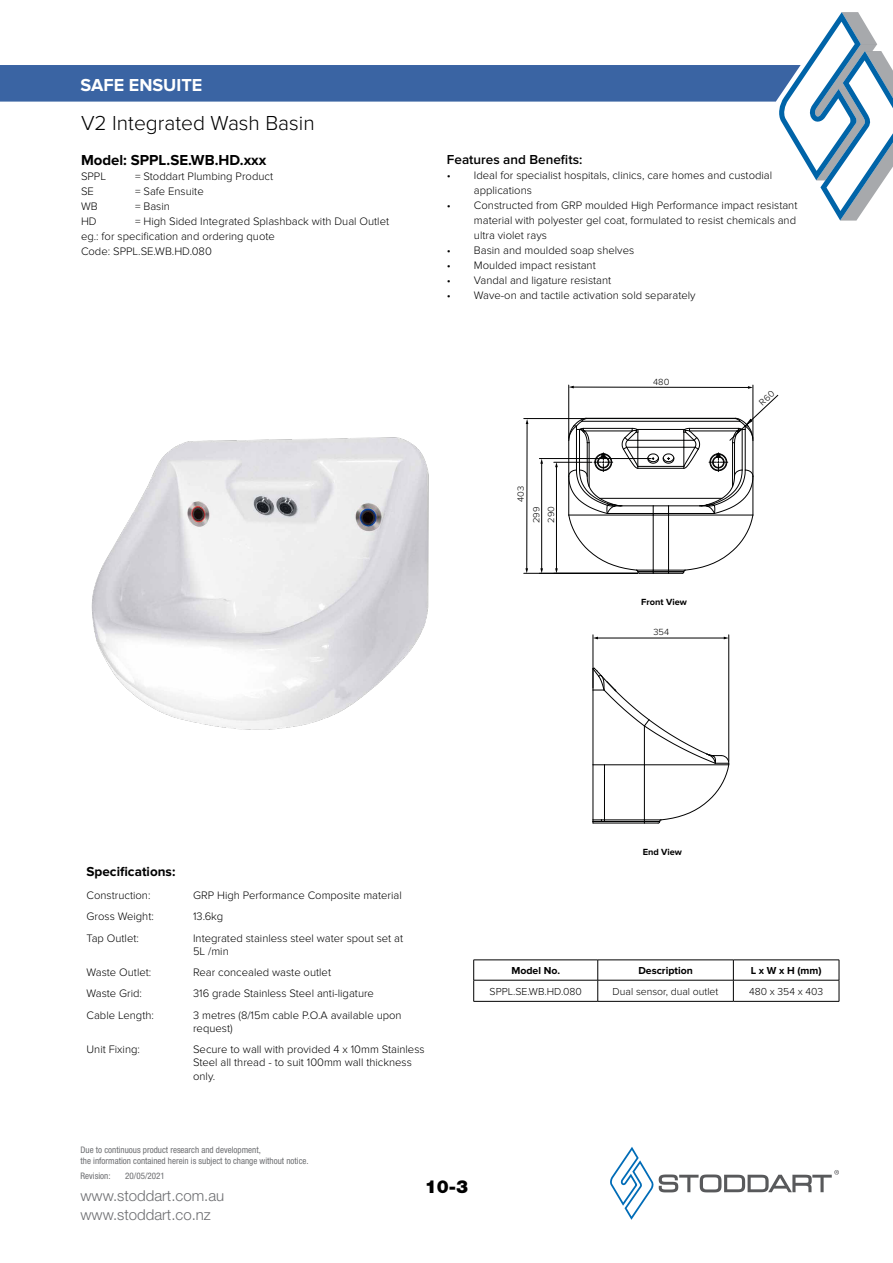
<style>
.page{position:relative;width:893px;height:1263px;background:#fff}
.page>*{position:absolute;margin:0;border:0;box-sizing:border-box;transform-origin:0 0}
.t1{font:300 21px "Proxima Nova";color:#000}
.t2{font:700 18px "Proxima Nova";color:#fff}
.t3{font:900 18px "Helvetica Neue LT Std";color:#000}
.t4{font:300 15px/19.5px "Helvetica Neue";color:#6d6e71}
.t5{font:700 15px "Proxima Nova";color:#000}
.t6{font:600 13.5px "Proxima Nova";color:#000}
.t7{font:700 13.5px "Proxima Nova";color:#000}
.t8{font:300 11.25px/15px "Proxima Nova";color:#000}
.t9{font:300 10.5px "Proxima Nova";color:#000101}
.t10{font:700 10.5px "Proxima Nova";color:#000}
.t11{font:700 9.3px "Proxima Nova";color:#000}
.t12{font:300 9.3px/14.4px "Proxima Nova";color:#010101}
.t13{font:condensed 9px/10.8px "Helvetica Neue LT Pro";color:#6d6e71}
</style>
<div class="page">
<svg style="left:610px;top:1147px;width:229px;height:73px"></svg>
<svg style="left:0;top:12px;width:893px;height:209px"></svg>
<img style="left:91px;top:437px;width:338px;height:293px">
<hr style="left:524px;top:418px;width:60px;height:1px;background:#000101">
<hr style="left:524px;top:573px;width:113px;height:1px;background:#000101">
<hr style="left:554px;top:462px;width:38px;height:1px;background:#000101">
<hr style="left:568px;top:385px;width:1px;height:53px;background:#000101">
<hr style="left:753px;top:385px;width:1px;height:53px;background:#000101">
<hr style="left:593px;top:635px;width:1px;height:53px;background:#000101">
<hr style="left:728px;top:635px;width:1px;height:126px;background:#000101">
<hr style="left:539px;top:458px;width:112px;height:1px;background:#000101">
<svg style="left:592px;top:668px;width:137px;height:156px"></svg>
<hr style="left:526px;top:423px;width:1px;height:146px;background:#000">
<svg style="left:525px;top:568px;width:3px;height:5px"></svg>
<hr style="left:541px;top:463px;width:1px;height:106px;background:#000">
<svg style="left:540px;top:459px;width:3px;height:5px"></svg>
<svg style="left:540px;top:568px;width:3px;height:5px"></svg>
<hr style="left:556px;top:466px;width:1px;height:103px;background:#000">
<svg style="left:555px;top:462px;width:3px;height:5px"></svg>
<svg style="left:555px;top:568px;width:3px;height:5px"></svg>
<hr style="left:597px;top:638px;width:128px;height:1px;background:#000">
<hr style="left:473px;top:960px;width:125px;height:1px;background:#000">
<hr style="left:598px;top:960px;width:135px;height:1px;background:#000">
<hr style="left:733px;top:960px;width:106px;height:1px;background:#000">
<hr style="left:473px;top:980px;width:125px;height:1px;background:#000">
<svg style="left:473px;top:960px;width:1px;height:41px"></svg>
<hr style="left:598px;top:980px;width:135px;height:1px;background:#000">
<svg style="left:597px;top:960px;width:1px;height:41px"></svg>
<hr style="left:733px;top:980px;width:106px;height:1px;background:#000">
<svg style="left:733px;top:960px;width:1px;height:41px"></svg>
<svg style="left:839px;top:960px;width:1px;height:41px"></svg>
<hr style="left:473px;top:1001px;width:125px;height:1px;background:#000">
<hr style="left:598px;top:1001px;width:135px;height:1px;background:#000">
<hr style="left:733px;top:1001px;width:106px;height:1px;background:#000">
<svg style="left:568px;top:386px;width:210px;height:188px"></svg>
<h2 class="t2" style="left:81px;top:74px;width:123px">SAFE ENSUITE</h2>
<h1 class="t1" style="left:81px;top:111px;width:235px">V2 Integrated Wash Basin</h1>
<h3 class="t5" style="left:81px;top:151px;width:187px">Model: SPPL.SE.WB.HD.xxx</h3>
<p class="t8" style="left:81px;top:169px;width:27px">SPPL</p>
<p class="t8" style="left:135px;top:169px;width:140px">= Stoddart Plumbing Product</p>
<p class="t8" style="left:81px;top:184px;width:14px">SE</p>
<p class="t8" style="left:135px;top:184px;width:70px">= Safe Ensuite</p>
<p class="t8" style="left:81px;top:199px;width:18px">WB</p>
<p class="t8" style="left:135px;top:199px;width:36px">= Basin</p>
<p class="t8" style="left:81px;top:214px;width:17px">HD</p>
<p class="t8" style="left:81px;top:214px;width:310px;text-indent:54px">= High Sided Integrated Splashback with Dual Outlet eg.: for specification and ordering quote<br>Code: SPPL.SE.WB.HD.080</p>
<p class="t6" style="left:447px;top:151px;width:137px">Features and Benefits:</p>
<p class="t8" style="left:474px;top:167px;width:300px;text-indent:-27px">• Ideal for specialist hospitals, clinics, care homes and custodial applications</p>
<p class="t8" style="left:474px;top:197px;width:325px;text-align:justify;text-indent:-27px">• Constructed from GRP moulded High Performance impact resistant material with polyester gel coat, formulated to resist chemicals and ultra violet rays</p>
<p class="t8" style="left:447px;top:242px;width:189px">• Basin and moulded soap shelves</p>
<p class="t8" style="left:447px;top:257px;width:150px">• Moulded impact resistant</p>
<p class="t8" style="left:447px;top:272px;width:166px">• Vandal and ligature resistant</p>
<p class="t8" style="left:447px;top:287px;width:250px">• Wave-on and tactile activation sold separately</p>
<p class="t12" style="left:514px;top:502px;width:18px;rotate:-90deg">403</p>
<p class="t12" style="left:529px;top:523px;width:19px;rotate:-90deg">299<br>290</p>
<p class="t12" style="left:653px;top:375px;width:18px">480</p>
<p class="t11" style="left:641px;top:596px;width:47px">Front View</p>
<p class="t12" style="left:653px;top:625px;width:17px">354</p>
<p class="t7" style="left:87px;top:863px;width:90px">Specifications:</p>
<p class="t8" style="left:87px;top:888px;width:65px">Construction:</p>
<p class="t8" style="left:193px;top:888px;width:210px">GRP High Performance Composite material</p>
<p class="t8" style="left:87px;top:909px;width:69px">Gross Weight:</p>
<p class="t8" style="left:193px;top:909px;width:32px">13.6kg</p>
<p class="t8" style="left:87px;top:930px;width:54px">Tap Outlet:</p>
<p class="t8" style="left:193px;top:931px;width:212px;line-height:13.5px">Integrated stainless steel water spout set at<br>5L /min</p>
<p class="t8" style="left:87px;top:965px;width:66px">Waste Outlet:</p>
<p class="t8" style="left:193px;top:965px;width:140px">Rear concealed waste outlet</p>
<p class="t8" style="left:87px;top:986px;width:57px">Waste Grid:</p>
<p class="t8" style="left:193px;top:986px;width:182px">316 grade Stainless Steel anti-ligature</p>
<p class="t8" style="left:87px;top:1007px;width:69px">Cable Length:</p>
<p class="t8" style="left:193px;top:1008px;width:210px;line-height:13.5px">3 metres (8/15m cable P.O.A available upon request)</p>
<p class="t8" style="left:87px;top:1042px;width:55px">Unit Fixing:</p>
<p class="t8" style="left:193px;top:1042px;width:233px;line-height:13.5px">Secure to wall with provided 4 x 10mm Stainless<br>Steel all thread - to suit 100mm wall thickness only.</p>
<p class="t11" style="left:643px;top:847px;width:41px">End View</p>
<p class="t10" style="left:511px;top:965px;width:50px">Model No.</p>
<p class="t10" style="left:638px;top:965px;width:56px">Description</p>
<p class="t10" style="left:751px;top:965px;width:72px">L x W x H (mm)</p>
<p class="t9" style="left:490px;top:985px;width:94px">SPPL.SE.WB.HD.080</p>
<p class="t9" style="left:613px;top:985px;width:107px">Dual sensor, dual outlet</p>
<p class="t9" style="left:749px;top:985px;width:76px">480 x 354 x 403</p>
<p class="t13" style="left:81px;top:1144px;width:230px">Due to continuous product research and development,<br>the information contained herein is subject to change without notice.</p>
<h3 class="t4" style="left:81px;top:1185px;width:145px">www.stoddart.com.au www.stoddart.co.nz</h3>
<p class="t13" style="left:81px;top:1170px;width:31px">Revision:</p>
<p class="t13" style="left:125px;top:1170px;width:41px">20/05/2021</p>
<h2 class="t3" style="left:425px;top:1175px;width:45px">10-3</h2>
</div>
